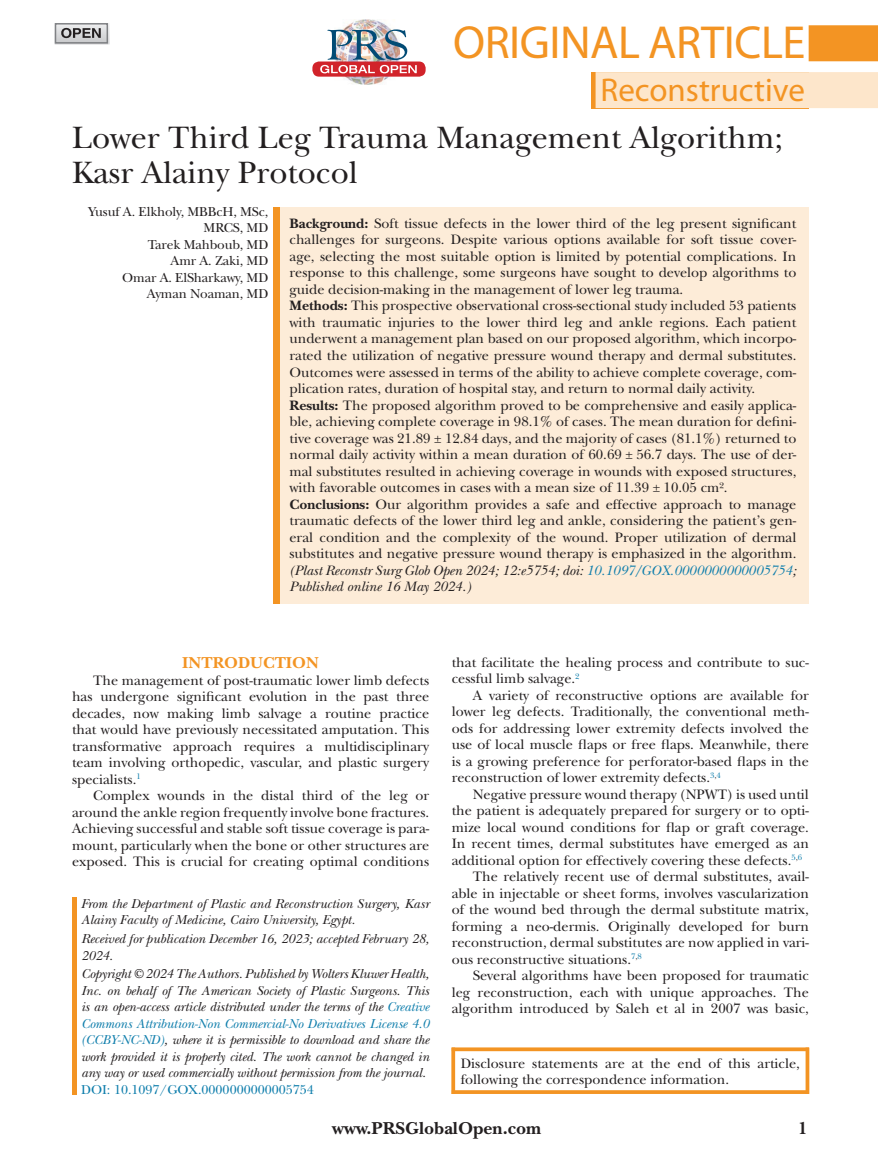
<style>
.page{position:relative;width:878px;height:1175px;background:#fff}
.page>*{position:absolute;margin:0;border:0;box-sizing:border-box;transform-origin:0 0}
.t1{font:46.5px "Myriad Pro";letter-spacing:-.01em;color:#f39423}
.t2{font:33px "Myriad Pro";color:#f39423}
.t3{font:32.25px/34.5px "New Baskerville Std";color:#231f20}
.t4{font:700 18px "New Baskerville Std";color:#231f20}
.t5{font:700 16.5px "New Baskerville Std";color:#f39423}
.t6{font:14.25px/16.5px "New Baskerville Std";color:#231f20}
.t7{font:italic 13.5px/16.5px "New Baskerville Std";color:#231f20}
.t8{font:13.5px/16.5px "New Baskerville Std";letter-spacing:-.01em;color:#231f20;text-align:right}
.t9{font:13.5px "New Baskerville Std";color:#0f7eac}
.s1{font-weight:700}
.s2{font-style:italic}
.s3{font-style:italic;color:#0f7eac}
.s4{color:#0f7eac}
</style>
<div class="page">
<div style="left:595px;top:72px;width:283px;height:36px;background:#fde6cb"></div>
<div style="left:808px;top:25px;width:70px;height:36px;background:#f39423"></div>
<img style="left:343px;top:20px;width:48px;height:64px">
<div style="left:312px;top:61px;width:113px;height:16px;background:#d1232a;border-radius:7px"></div>
<img style="left:320px;top:29px;width:97px;height:44px">
<div style="left:274px;top:126px;width:534px;height:478px;background:#fdecd8"></div>
<div style="left:274px;top:205px;width:6px;height:93px;background:#f39423"></div>
<div style="left:274px;top:288px;width:6px;height:109px;background:#f39423"></div>
<div style="left:274px;top:387px;width:6px;height:109px;background:#f39423"></div>
<div style="left:274px;top:486px;width:6px;height:118px;background:#f39423"></div>
<hr style="left:72px;top:897px;width:4px;height:33px;background:#f39423">
<hr style="left:72px;top:930px;width:4px;height:35px;background:#f39423">
<hr style="left:72px;top:965px;width:4px;height:118px;background:#f39423">
<hr style="left:72px;top:1081px;width:4px;height:13px;background:#f39423">
<div style="left:272px;top:126px;width:536px;height:80px;background:#fff"></div>
<img style="left:54px;top:23px;width:55px;height:22px">
<svg style="left:451px;top:1047px;width:4px;height:47px"></svg>
<svg style="left:805px;top:1047px;width:4px;height:47px"></svg>
<svg style="left:452px;top:1047px;width:356px;height:4px"></svg>
<svg style="left:452px;top:1090px;width:356px;height:4px"></svg>
<div style="left:55px;top:23px;width:53px;height:21px;border:2px solid #808285"></div>
<svg style="left:61px;top:28px;width:40px;height:10px"></svg>
<h1 class="t1" style="left:453px;top:14px;width:354px">Original Article</h1>
<h2 class="t2" style="left:600px;top:69px;width:206px">Reconstructive</h2>
<h3 class="t3" style="left:72px;top:121px;width:712px">Lower Third Leg Trauma Management Algorithm;<br>Kasr Alainy Protocol</h3>
<p class="t8" style="left:89px;top:203px;width:181px">Yusuf A. Elkholy, MBBcH, MSc,<br>MRCS, MD<br>Tarek Mahboub, MD<br>Amr A. Zaki, MD<br>Omar A. ElSharkawy, MD<br>Ayman Noaman, MD</p>
<p class="t6" style="left:289px;top:215px;width:508px"><span class="s1">Background:</span> Soft tissue defects in the lower third of the leg present significant challenges for surgeons. Despite various options available for soft tissue cover&shy;age, selecting the most suitable option is limited by potential complications. In response to this challenge, some surgeons have sought to develop algorithms to guide decision-making in the management of lower leg trauma.<br><span class="s1">Methods:</span> This prospective observational cross-sectional study included 53 patients with traumatic injuries to the lower third leg and ankle regions. Each patient underwent a management plan based on our proposed algorithm, which incorpo&shy;rated the utilization of negative pressure wound therapy and dermal substitutes.<br>Outcomes were assessed in terms of the ability to achieve complete coverage, com&shy;plication rates, duration of hospital stay, and return to normal daily activity.<br><span class="s1">Results:</span> The proposed algorithm proved to be comprehensive and easily applica&shy;ble, achieving complete coverage in 98.1% of cases. The mean duration for defini&shy;tive coverage was 21.89 ± 12.84 days, and the majority of cases (81.1%) returned to normal daily activity within a mean duration of 60.69 ± 56.7 days. The use of der&shy;mal substitutes resulted in achieving coverage in wounds with exposed structures, with favorable outcomes in cases with a mean size of 11.39 ± 10.05 cm².<br><span class="s1">Conclusions:</span> Our algorithm provides a safe and effective approach to manage traumatic defects of the lower third leg and ankle, considering the patient’s gen&shy;eral condition and the complexity of the wound. Proper utilization of dermal substitutes and negative pressure wound therapy is emphasized in the algorithm. <span class="s2">(Plast Reconstr Surg Glob Open 2024; 12:e5754; doi:</span> <span class="s3">10.1097/GOX.0000000000005754</span><span class="s2">; Published online 16 May 2024.)</span></p>
<p class="t5" style="left:182px;top:653px;width:138px">INTRODUCTION</p>
<p class="t6" style="left:72px;top:672px;width:359px;text-align:justify;text-indent:21px">The management of post-traumatic lower limb defects has undergone significant evolution in the past three decades, now making limb salvage a routine practice that would have previously necessitated amputation. This transformative approach requires a multidisciplinary team involving orthopedic, vascular, and plastic surgery specialists.<sup>1</sup></p>
<p class="t6" style="left:72px;top:787px;width:359px;text-align:justify;text-indent:21px">Complex wounds in the distal third of the leg or around the ankle region frequently involve bone fractures.<br>Achieving successful and stable soft tissue coverage is para&shy;mount, particularly when the bone or other structures are exposed. This is crucial for creating optimal conditions</p>
<p class="t7" style="left:81px;top:895px;width:350px">From the Department of Plastic and Reconstruction Surgery, Kasr<br>Alainy Faculty of Medicine, Cairo University, Egypt.</p>
<p class="t7" style="left:81px;top:930px;width:349px">Received for publication December 16, 2023; accepted February 28,<br>2024.</p>
<p class="t7" style="left:81px;top:965px;width:350px;text-align:justify">Copyright © 2024 The Authors. Published by Wolters Kluwer Health, Inc. on behalf of The American Society of Plastic Surgeons. This is an open-access article distributed under the terms of the <span class="s4">Creative Commons Attribution-Non Commercial-No Derivatives License 4.0 (CCBY-NC-ND)</span>, where it is permissible to download and share the work provided it is properly cited. The work cannot be changed in any way or used commercially without permission from the journal.</p>
<p class="t9" style="left:81px;top:1081px;width:234px">DOI: 10.1097/GOX.0000000000005754</p>
<p class="t6" style="left:452px;top:654px;width:359px">that facilitate the healing process and contribute to suc&shy;cessful limb salvage.<sup>2</sup></p>
<p class="t6" style="left:451px;top:687px;width:359px;text-align:justify;text-indent:21px">A variety of reconstructive options are available for lower leg defects. Traditionally, the conventional meth&shy;ods for addressing lower extremity defects involved the use of local muscle flaps or free flaps. Meanwhile, there is a growing preference for perforator-based flaps in the reconstruction of lower extremity defects.<sup>3</sup><sup>,</sup><sup>4</sup></p>
<p class="t6" style="left:472px;top:786px;width:337px">Negative pressure wound therapy (NPWT) is used until</p>
<p class="t6" style="left:451px;top:802px;width:359px">the patient is adequately prepared for surgery or to opti-</p>
<p class="t6" style="left:451px;top:819px;width:358px">mize local wound conditions for flap or graft coverage.</p>
<p class="t6" style="left:451px;top:835px;width:358px">In recent times, dermal substitutes have emerged as an</p>
<p class="t6" style="left:451px;top:852px;width:352px">additional option for effectively covering these defects.<sup>5</sup><sup>,</sup><sup>6</sup></p>
<p class="t6" style="left:473px;top:868px;width:338px">The relatively recent use of dermal substitutes, avail-</p>
<p class="t6" style="left:451px;top:885px;width:359px">able in injectable or sheet forms, involves vascularization</p>
<p class="t6" style="left:451px;top:901px;width:358px">of the wound bed through the dermal substitute matrix,</p>
<p class="t6" style="left:451px;top:918px;width:358px">forming a neo-dermis. Originally developed for burn</p>
<p class="t6" style="left:451px;top:934px;width:359px">reconstruction, dermal substitutes are now applied in vari-</p>
<p class="t6" style="left:451px;top:951px;width:192px">ous reconstructive situations.<sup>7</sup><sup>,</sup><sup>8</sup></p>
<p class="t6" style="left:473px;top:967px;width:338px">Several algorithms have been proposed for traumatic</p>
<p class="t6" style="left:451px;top:984px;width:358px">leg reconstruction, each with unique approaches. The</p>
<p class="t6" style="left:451px;top:1000px;width:359px">algorithm introduced by Saleh et al in 2007 was basic,</p>
<p class="t6" style="left:460px;top:1054px;width:341px">Disclosure statements are at the end of this article, following the correspondence information.</p>
<p class="t4" style="left:332px;top:1118px;width:210px">www.PRSGlobalOpen.com</p>
<p class="t4" style="left:798px;top:1118px;width:11px">1</p>
</div>
